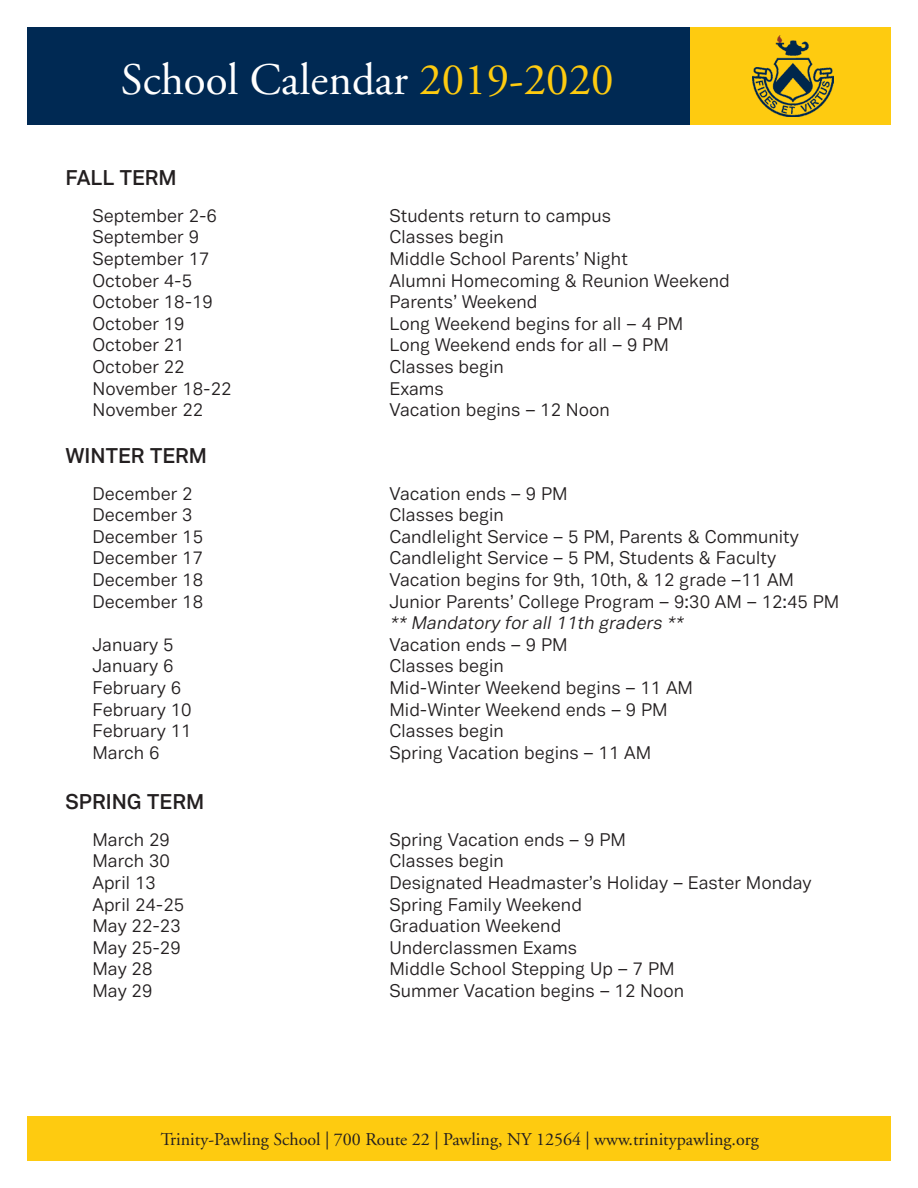
<style>
.page{position:relative;width:918px;height:1188px;background:#fff}
.page>*{position:absolute;margin:0;border:0;box-sizing:border-box;transform-origin:0 0}
.t1{font:45px "Adobe Garamond";color:#fff}
.t2{font:600 21px "Vaud Display";color:#231f20}
.t3{font:18px "Vaud Display";color:#231f20}
.t4{font:18px "Adobe Garamond";color:#231f20}
.t5{font:italic 18px "Vaud Display";color:#231f20}
.s1{color:#fecb10}
</style>
<div class="page">
<div style="left:534px;top:27px;width:357px;height:98px;background:#fecb10"></div>
<div style="left:27px;top:27px;width:662px;height:98px;background:#002953"></div>
<img style="left:753px;top:36px;width:81px;height:80px">
<div style="left:28px;top:1117px;width:863px;height:44px;background:#fecb10"></div>
<p class="t1" style="left:121px;top:55px;width:495px">School Calendar <span class="s1">2019-2020</span></p>
<p class="t2" style="left:65px;top:165px;width:113px">FALL TERM</p>
<p class="t3" style="left:92px;top:205px;width:126px">September 2-6</p>
<p class="t3" style="left:389px;top:205px;width:223px">Students return to campus</p>
<p class="t3" style="left:92px;top:226px;width:108px">September 9</p>
<p class="t3" style="left:389px;top:226px;width:116px">Classes begin</p>
<p class="t3" style="left:92px;top:248px;width:119px">September 17</p>
<p class="t3" style="left:389px;top:248px;width:240px">Middle School Parents’ Night</p>
<p class="t3" style="left:92px;top:269px;width:101px">October 4-5</p>
<p class="t3" style="left:389px;top:269px;width:342px">Alumni Homecoming &amp; Reunion Weekend</p>
<p class="t3" style="left:92px;top:291px;width:122px">October 18-19</p>
<p class="t3" style="left:389px;top:291px;width:149px">Parents’ Weekend</p>
<p class="t3" style="left:92px;top:313px;width:94px">October 19</p>
<p class="t3" style="left:389px;top:313px;width:296px">Long Weekend begins for all – 4 PM</p>
<p class="t3" style="left:92px;top:334px;width:94px">October 21</p>
<p class="t3" style="left:389px;top:334px;width:281px">Long Weekend ends for all – 9 PM</p>
<p class="t3" style="left:92px;top:356px;width:94px">October 22</p>
<p class="t3" style="left:389px;top:356px;width:116px">Classes begin</p>
<p class="t3" style="left:92px;top:377px;width:141px">November 18-22</p>
<p class="t3" style="left:389px;top:377px;width:56px">Exams</p>
<p class="t3" style="left:92px;top:399px;width:112px">November 22</p>
<p class="t3" style="left:389px;top:399px;width:222px">Vacation begins – 12 Noon</p>
<p class="t2" style="left:65px;top:442px;width:143px">WINTER TERM</p>
<p class="t3" style="left:92px;top:482px;width:102px">December 2</p>
<p class="t3" style="left:389px;top:482px;width:180px">Vacation ends – 9 PM</p>
<p class="t3" style="left:92px;top:504px;width:102px">December 3</p>
<p class="t3" style="left:389px;top:504px;width:116px">Classes begin</p>
<p class="t3" style="left:92px;top:526px;width:112px">December 15</p>
<p class="t3" style="left:389px;top:526px;width:411px">Candlelight Service – 5 PM, Parents &amp; Community</p>
<p class="t3" style="left:92px;top:547px;width:112px">December 17</p>
<p class="t3" style="left:389px;top:547px;width:388px">Candlelight Service – 5 PM, Students &amp; Faculty</p>
<p class="t3" style="left:92px;top:569px;width:112px">December 18</p>
<p class="t3" style="left:389px;top:569px;width:406px">Vacation begins for 9th, 10th, &amp; 12 grade –11 AM</p>
<p class="t3" style="left:92px;top:590px;width:112px">December 18</p>
<p class="t3" style="left:389px;top:590px;width:452px">Junior Parents’ College Program – 9:30 AM – 12:45 PM</p>
<p class="t5" style="left:389px;top:612px;width:299px">** Mandatory forall11th graders **</p>
<p class="t3" style="left:92px;top:634px;width:83px">January 5</p>
<p class="t3" style="left:389px;top:634px;width:180px">Vacation ends – 9 PM</p>
<p class="t3" style="left:92px;top:655px;width:83px">January 6</p>
<p class="t3" style="left:389px;top:655px;width:116px">Classes begin</p>
<p class="t3" style="left:92px;top:677px;width:90px">February 6</p>
<p class="t3" style="left:389px;top:677px;width:305px">Mid-Winter Weekend begins – 11 AM</p>
<p class="t3" style="left:92px;top:698px;width:101px">February 10</p>
<p class="t3" style="left:389px;top:698px;width:280px">Mid-Winter Weekend ends – 9 PM</p>
<p class="t3" style="left:92px;top:720px;width:101px">February 11</p>
<p class="t3" style="left:389px;top:720px;width:116px">Classes begin</p>
<p class="t3" style="left:92px;top:742px;width:69px">March 6</p>
<p class="t3" style="left:389px;top:742px;width:263px">Spring Vacation begins – 11 AM</p>
<p class="t2" style="left:65px;top:789px;width:140px">SPRING TERM</p>
<p class="t3" style="left:92px;top:829px;width:79px">March 29</p>
<p class="t3" style="left:389px;top:829px;width:238px">Spring Vacation ends – 9 PM</p>
<p class="t3" style="left:92px;top:850px;width:79px">March 30</p>
<p class="t3" style="left:389px;top:850px;width:116px">Classes begin</p>
<p class="t3" style="left:92px;top:872px;width:65px">April 13</p>
<p class="t3" style="left:389px;top:872px;width:424px">Designated Headmaster’s Holiday – Easter Monday</p>
<p class="t3" style="left:92px;top:893px;width:93px">April 24-25</p>
<p class="t3" style="left:389px;top:893px;width:194px">Spring Family Weekend</p>
<p class="t3" style="left:92px;top:915px;width:90px">May 22-23</p>
<p class="t3" style="left:389px;top:915px;width:173px">Graduation Weekend</p>
<p class="t3" style="left:92px;top:937px;width:90px">May 25-29</p>
<p class="t3" style="left:389px;top:937px;width:189px">Underclassmen Exams</p>
<p class="t3" style="left:92px;top:958px;width:62px">May 28</p>
<p class="t3" style="left:389px;top:958px;width:287px">Middle School Stepping Up – 7 PM</p>
<p class="t3" style="left:92px;top:980px;width:62px">May 29</p>
<p class="t3" style="left:389px;top:980px;width:296px">Summer Vacation begins – 12 Noon</p>
<p class="t4" style="left:161px;top:1130px;width:600px">Trinity-Pawling School | 700 Route 22 | Pawling, NY 12564 | www.trinitypawling.org</p>
</div>
